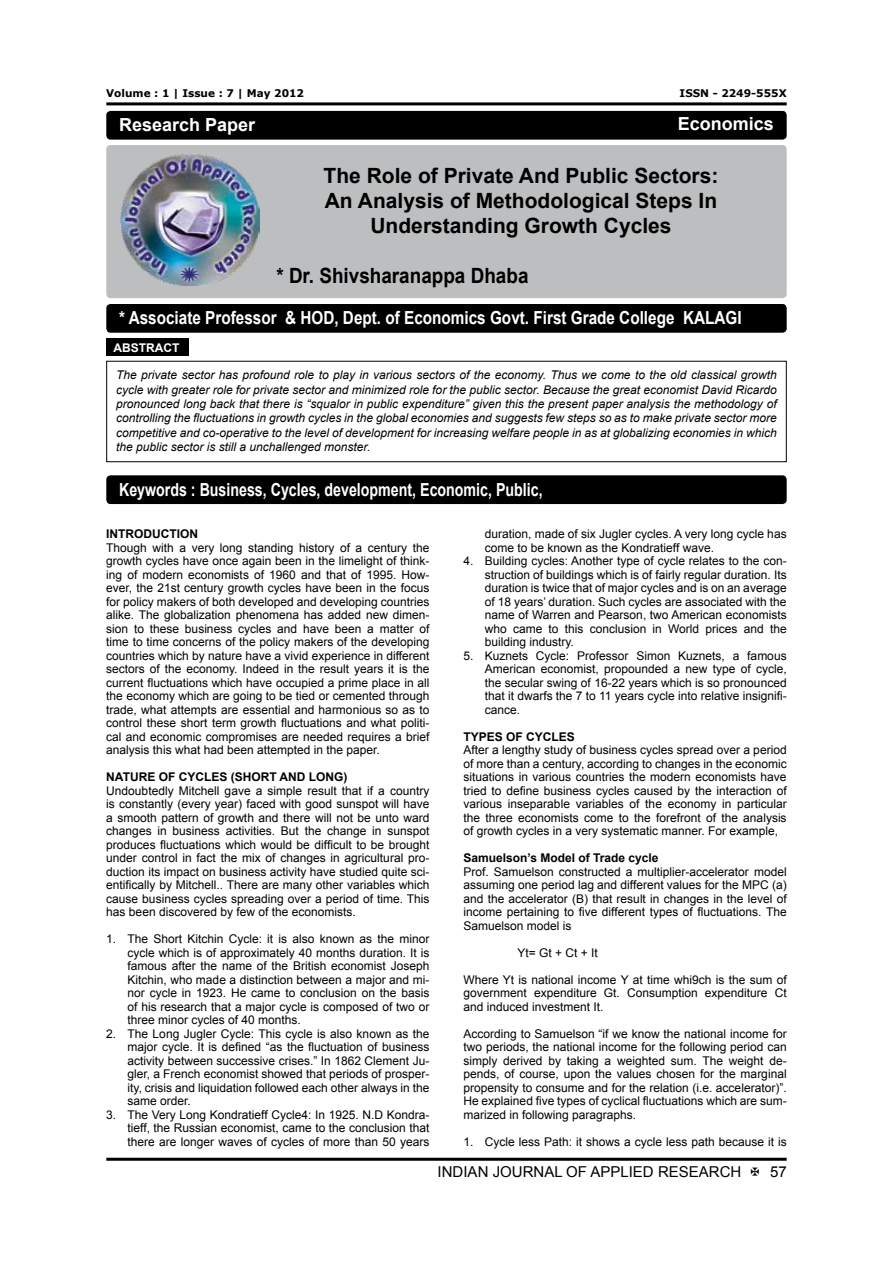
<style>
.page{position:relative;width:893px;height:1263px;background:#fff}
.page>*{position:absolute;margin:0;border:0;box-sizing:border-box;transform-origin:0 0}
.t1{font:700 21px/25.2px "Arial";color:#000;text-align:center}
.t2{font:700 21px "Arial";color:#000;scale:.9 1}
.t3{font:700 18px "Arial";color:#fff;scale:.85 1}
.t4{font:700 18px "Arial";color:#fff;scale:.79 1}
.t5{font:700 18px "Arial";color:#fff}
.t6{font:15px "Arial";color:#000}
.t7{font:12px/13.5px "Arial";color:#000;text-align:justify}
.t8{font:italic 12px/14.4px "Arial";color:#000;text-align:justify}
.t9{font:700 12px "Arial";color:#000}
.t10{font:700 12px "Arial";color:#fff}
.t11{font:700 10.5px "Verdana";color:#000}
</style>
<div class="page">
<hr style="left:106px;top:102px;width:681px;height:3px;background:#000">
<hr style="left:106px;top:1158px;width:681px;height:3px;background:#000">
<div style="left:106px;top:145px;width:681px;height:153px;background:#bcbec0;border-radius:4px"></div>
<div style="left:106px;top:111px;width:681px;height:29px;background:#000;border-radius:4px"></div>
<div style="left:106px;top:304px;width:681px;height:29px;background:#000;border-radius:4px"></div>
<img style="left:120px;top:154px;width:140px;height:132px">
<div style="left:106px;top:361px;width:681px;height:101px;border:1px solid #000"></div>
<div style="left:106px;top:339px;width:82px;height:17px;background:#000"></div>
<div style="left:106px;top:475px;width:681px;height:29px;background:#000;border-radius:4px"></div>
<p class="t11" style="left:106px;top:86px;width:199px">Volume : 1 | Issue : 7 | May 2012</p>
<p class="t11" style="left:680px;top:86px;width:109px">ISSN - 2249-555X</p>
<h2 class="t5" style="left:119px;top:113px;width:138px">Research Paper</h2>
<h2 class="t5" style="left:678px;top:112px;width:98px">Economics</h2>
<h1 class="t1" style="left:324px;top:163px;width:396px">The Role of Private And Public Sectors:<br>An Analysis of Methodological Steps In<br>Understanding Growth Cycles</h1>
<h1 class="t2" style="left:276px;top:262px;width:282px">* Dr. Shivsharanappa Dhaba</h1>
<h2 class="t3" style="left:119px;top:306px;width:734px">* Associate Professor &amp; HOD, Dept. of Economics Govt. First Grade College KALAGI</h2>
<p class="t10" style="left:113px;top:339px;width:67px">ABSTRACT</p>
<p class="t8" style="left:116px;top:368px;width:662px">The private sector has profound role to play in various sectors of the economy. Thus we come to the old classical growth cycle with greater role for private sector and minimized role for the public sector. Because the great economist David Ricardo pronounced long back that there is “squalor in public expenditure” given this the present paper analysis the methodology of controlling the fluctuations in growth cycles in the global economies and suggests few steps so as to make private sector more competitive and co-operative to the level of development for increasing welfare people in as at globalizing economies in which the public sector is still a unchallenged monster.</p>
<h2 class="t4" style="left:119px;top:477px;width:538px">Keywords : Business, Cycles, development, Economic, Public,</h2>
<p class="t9" style="left:106px;top:526px;width:93px">INTRODUCTION</p>
<p class="t7" style="left:106px;top:541px;width:325px">Though with a very long standing history of a century the growth cycles have once again been in the limelight of think&shy;ing of modern economists of 1960 and that of 1995. How&shy;ever, the 21st century growth cycles have been in the focus for policy makers of both developed and developing countries alike. The globalization phenomena has added new dimen&shy;sion to these business cycles and have been a matter of time to time concerns of the policy makers of the developing countries which by nature have a vivid experience in different sectors of the economy. Indeed in the result years it is the current fluctuations which have occupied a prime place in all the economy which are going to be tied or cemented through trade, what attempts are essential and harmonious so as to control these short term growth fluctuations and what politi&shy;cal and economic compromises are needed requires a brief analysis this what had been attempted in the paper.</p>
<p class="t9" style="left:106px;top:769px;width:243px">NATURE OF CYCLES (SHORT AND LONG)</p>
<p class="t7" style="left:106px;top:784px;width:325px">Undoubtedly Mitchell gave a simple result that if a country is constantly (every year) faced with good sunspot will have a smooth pattern of growth and there will not be unto ward changes in business activities. But the change in sunspot produces fluctuations which would be difficult to be brought under control in fact the mix of changes in agricultural pro&shy;duction its impact on business activity have studied quite sci&shy;entifically by Mitchell.. There are many other variables which cause business cycles spreading over a period of time. This has been discovered by few of the economists.</p>
<p class="t7" style="left:128px;top:932px;width:303px;text-indent:-21px">1. The Short Kitchin Cycle: it is also known as the minor cycle which is of approximately 40 months duration. It is famous after the name of the British economist Joseph Kitchin, who made a distinction between a major and mi&shy;nor cycle in 1923. He came to conclusion on the basis of his research that a major cycle is composed of two or three minor cycles of 40 months.</p>
<p class="t7" style="left:128px;top:1027px;width:303px;text-indent:-21px">2. The Long Jugler Cycle: This cycle is also known as the major cycle. It is defined “as the fluctuation of business activity between successive crises.” In 1862 Clement Ju&shy;gler, a French economist showed that periods of prosper&shy;ity, crisis and liquidation followed each other always in the same order.</p>
<p class="t7" style="left:128px;top:1108px;width:303px;text-indent:-21px">3. The Very Long Kondratieff Cycle4: In 1925. N.D Kondra&shy;tieff, the Russian economist, came to the conclusion that there are longer waves of cycles of more than 50 years</p>
<p class="t7" style="left:485px;top:527px;width:303px">duration, made of six Jugler cycles. A very long cycle has come to be known as the Kondratieff wave.</p>
<p class="t7" style="left:485px;top:554px;width:303px;text-indent:-21px">4. Building cycles: Another type of cycle relates to the con&shy;struction of buildings which is of fairly regular duration. Its duration is twice that of major cycles and is on an average of 18 years’ duration. Such cycles are associated with the name of Warren and Pearson, two American economists who came to this conclusion in World prices and the building industry.</p>
<p class="t7" style="left:485px;top:649px;width:303px;text-indent:-21px">5. Kuznets Cycle: Professor Simon Kuznets, a famous American economist, propounded a new type of cycle, the secular swing of 16-22 years which is so pronounced that it dwarfs the 7 to 11 years cycle into relative insignifi&shy;cance.</p>
<p class="t9" style="left:463px;top:729px;width:113px">TYPES OF CYCLES</p>
<p class="t7" style="left:463px;top:743px;width:325px">After a lengthy study of business cycles spread over a period of more than a century, according to changes in the economic situations in various countries the modern economists have tried to define business cycles caused by the interaction of various inseparable variables of the economy in particular the three economists come to the forefront of the analysis of growth cycles in a very systematic manner. For example,</p>
<p class="t9" style="left:463px;top:850px;width:196px">Samuelson’s Model of Trade cycle</p>
<p class="t7" style="left:463px;top:865px;width:325px">Prof. Samuelson constructed a multiplier-accelerator model assuming one period lag and different values for the MPC (a) and the accelerator (B) that result in changes in the level of income pertaining to five different types of fluctuations. The Samuelson model is</p>
<p class="t7" style="left:517px;top:946px;width:82px">Yt= Gt + Ct + It</p>
<p class="t7" style="left:463px;top:973px;width:325px">Where Yt is national income Y at time whi9ch is the sum of government expenditure Gt. Consumption expenditure Ct and induced investment It.</p>
<p class="t7" style="left:463px;top:1027px;width:325px">According to Samuelson “if we know the national income for two periods, the national income for the following period can simply derived by taking a weighted sum. The weight de&shy;pends, of course, upon the values chosen for the marginal propensity to consume and for the relation (i.e. accelerator)”.<br>He explained five types of cyclical fluctuations which are sum&shy;marized in following paragraphs.</p>
<p class="t7" style="left:463px;top:1135px;width:325px">1. Cycle less Path: it shows a cycle less path because it is</p>
<p class="t6" style="left:438px;top:1162px;width:305px">INDIAN JOURNAL OF APPLIED RESEARCH</p>
<p class="t6" style="left:770px;top:1162px;width:18px">57</p>
</div>
